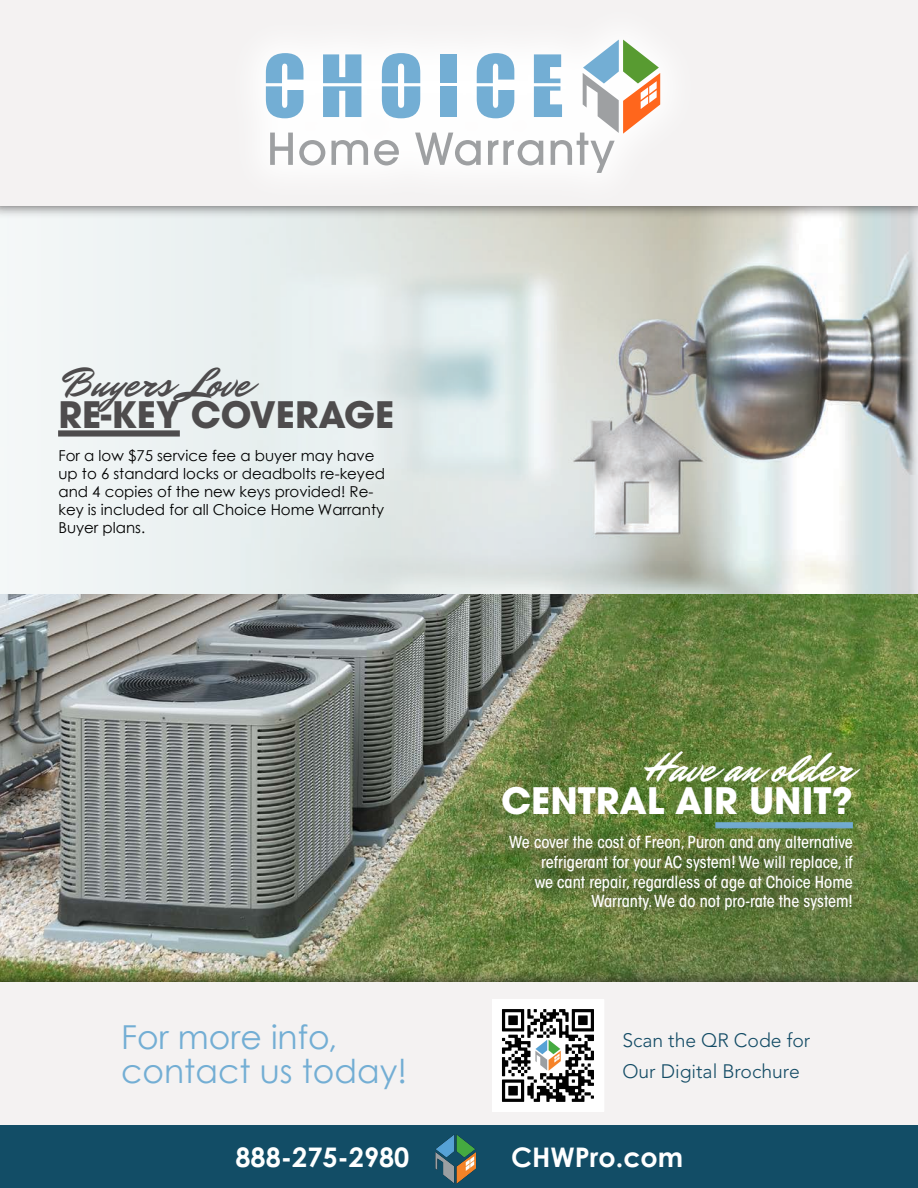
<style>
.page{position:relative;width:918px;height:1188px;background:#fff}
.page>*{position:absolute;margin:0;border:0;box-sizing:border-box;transform-origin:0 0}
.t1{font:42.45px "Mr Dafoe";color:#fff}
.t2{font:42.45px "Mr Dafoe";color:#4e4c4d}
.t3{font:700 36.15px "ITC Avant Garde Pro";color:#fff}
.t4{font:700 36.15px "ITC Avant Garde Pro";color:#4e4c4d}
.t5{font:33px/34.3px "Century Gothic";color:#73aed4}
.t6{font:700 27px "Century Gothic";color:#fff}
.t7{font:300 19.35px/31.8px "Avenir";color:#124b65}
.t8{font:500 condensed 16.5px/19.8px "ITC Avant Garde Std";color:#fff;text-align:right}
.t9{font:15px/18px "Century Gothic";color:#000}
</style>
<div class="page">
<img style="left:0;top:593px;width:918px;height:377px">
<svg style="left:492px;top:818px;width:379px;height:108px;background:#62793e"></svg>
<svg style="left:0;top:218px;width:918px;height:375px"></svg>
<div style="left:0;top:970px;width:918px;height:218px;background:#231f20;opacity:.75"></div>
<div style="left:0;top:982px;width:918px;height:206px;background:#f4f2f2"></div>
<div style="left:0;top:0;width:918px;height:218px;background:#231f20;opacity:.75"></div>
<div style="left:0;top:0;width:918px;height:206px;background:#f4f2f2"></div>
<div style="left:225px;top:0;width:476px;height:213px;background:#f4f3f3"></div>
<svg style="left:270px;top:133px;width:23px;height:32px"></svg>
<svg style="left:299px;top:140px;width:26px;height:25px"></svg>
<svg style="left:331px;top:140px;width:37px;height:25px"></svg>
<svg style="left:266px;top:53px;width:37px;height:65px"></svg>
<svg style="left:323px;top:54px;width:38px;height:63px"></svg>
<svg style="left:374px;top:40px;width:286px;height:133px"></svg>
<div style="left:0;top:1125px;width:918px;height:63px;background:#124d66"></div>
<img style="left:430px;top:1134px;width:50px;height:50px">
<img style="left:494px;top:1001px;width:108px;height:109px">
<div style="left:492px;top:999px;width:112px;height:113px;border:1px solid #fff"></div>
<div style="left:58px;top:431px;width:122px;height:5px;background:#4e4c4d"></div>
<p class="t2" style="left:63px;top:354px;width:188px">Buyers Love</p>
<p class="t4" style="left:58px;top:391px;width:337px">RE-KEY COVERAGE</p>
<p class="t9" style="left:58px;top:446px;width:328px">For a low $75 service fee a buyer may have up to 6 standard locks or deadbolts re-keyed and 4 copies of the new keys provided! Re&shy;key is included for all Choice Home Warranty Buyer plans.</p>
<p class="t5" style="left:121px;top:1019px;width:287px">For more info, contact us today!</p>
<p class="t1" style="left:645px;top:740px;width:209px">Have an older</p>
<p class="t3" style="left:501px;top:776px;width:353px">CENTRAL AIR UNIT?</p>
<p class="t8" style="left:509px;top:832px;width:345px">We cover the cost of Freon, Puron and any alternative refrigerant for your AC system! We will replace, if<br>we cant repair, regardless of age at Choice Home Warranty. We do not pro-rate the system!</p>
<p class="t7" style="left:622px;top:1024px;width:189px">Scan the QR Code for<br>Our Digital Brochure</p>
<h3 class="t6" style="left:236px;top:1137px;width:175px">888-275-2980</h3>
<h3 class="t6" style="left:511px;top:1137px;width:174px">CHWPro.com</h3>
</div>
